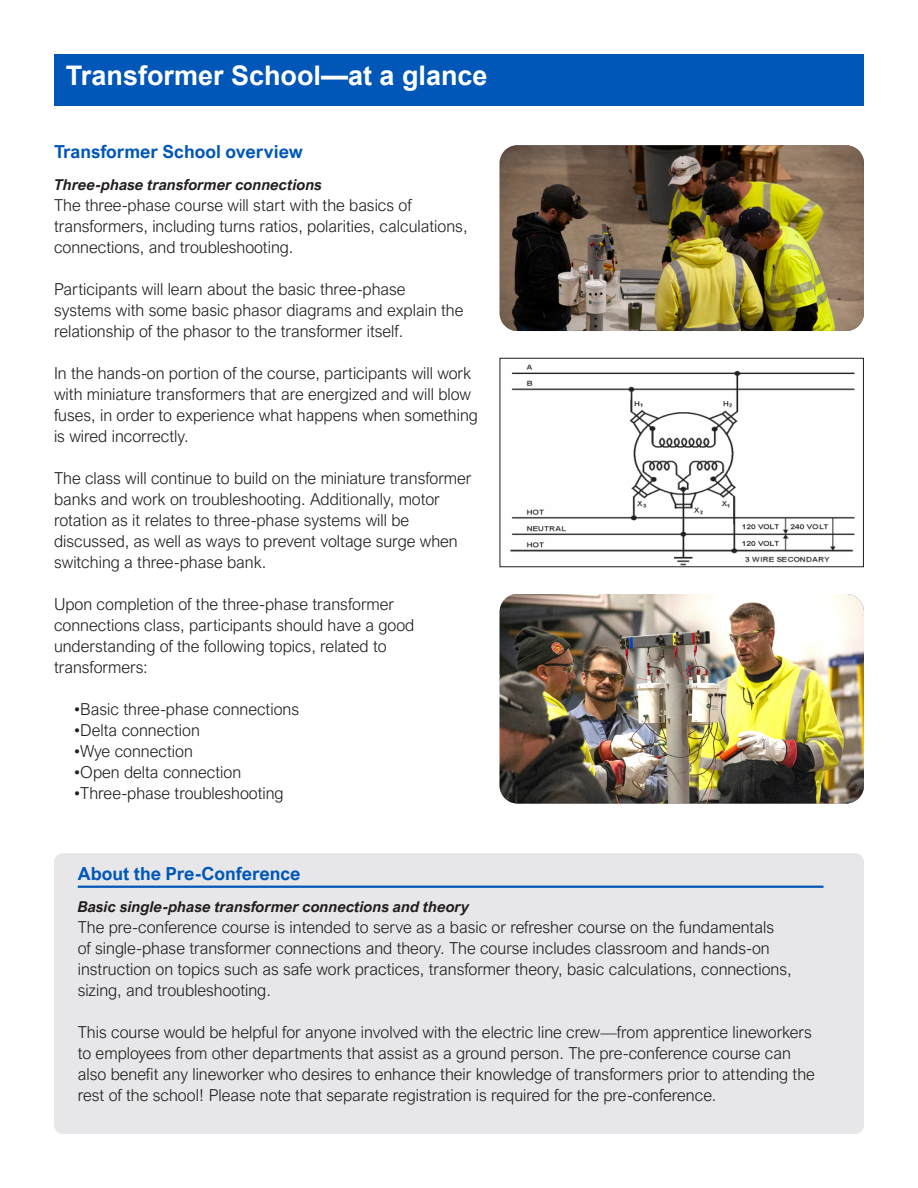
<style>
.page{position:relative;width:918px;height:1188px;background:#fff}
.page>*{position:absolute;margin:0;border:0;box-sizing:border-box;transform-origin:0 0}
.t1{font:700 27px "Arial";color:#fff}
.t2{font:700 18px "Arial Nova";color:#0057b7}
.t3{font:300 16.5px/21px "Arial Nova";color:#231f20}
.t4{font:italic 700 15px "Arial Nova";color:#231f20}
</style>
<div class="page">
<div style="left:54px;top:54px;width:810px;height:52px;background:#0057b7"></div>
<img style="left:510px;top:364px;width:345px;height:201px">
<div style="left:499px;top:358px;width:365px;height:209px;border:1px solid #231f20"></div>
<div style="left:54px;top:853px;width:810px;height:281px;background:#e1e2e4;border-radius:9px"></div>
<hr style="left:78px;top:886px;width:746px;height:2px;background:#0057b7">
<img style="left:500px;top:594px;width:364px;height:210px">
<img style="left:500px;top:145px;width:364px;height:186px">
<p class="t1" style="left:66px;top:57px;width:423px">Transformer School—at a glance</p>
<p class="t2" style="left:54px;top:141px;width:250px">Transformer School overview</p>
<p class="t4" style="left:54px;top:176px;width:270px">Three-phase transformer connections</p>
<p class="t3" style="left:54px;top:195px;width:415px">The three-phase course will start with the basics of transformers, including turns ratios, polarities, calculations, connections, and troubleshooting.</p>
<p class="t3" style="left:54px;top:279px;width:411px">Participants will learn about the basic three-phase systems with some basic phasor diagrams and explain the relationship of the phasor to the transformer itself.</p>
<p class="t3" style="left:54px;top:363px;width:425px">In the hands-on portion of the course, participants will work with miniature transformers that are energized and will blow fuses, in order to experience what happens when something is wired incorrectly.</p>
<p class="t3" style="left:54px;top:468px;width:419px">The class will continue to build on the miniature transformer banks and work on troubleshooting. Additionally, motor rotation as it relates to three-phase systems will be discussed, as well as ways to prevent voltage surge when switching a three-phase bank.</p>
<p class="t3" style="left:54px;top:594px;width:362px">Upon completion of the three-phase transformer connections class, participants should have a good understanding of the following topics, related to transformers:</p>
<p class="t3" style="left:74px;top:699px;width:226px">•Basic three-phase connections</p>
<p class="t3" style="left:74px;top:720px;width:127px">•Delta connection</p>
<p class="t3" style="left:74px;top:741px;width:120px">•Wye connection</p>
<p class="t3" style="left:74px;top:762px;width:168px">•Open delta connection</p>
<p class="t3" style="left:74px;top:783px;width:211px">•Three-phase troubleshooting</p>
<p class="t2" style="left:78px;top:863px;width:224px">About the Pre-Conference</p>
<p class="t4" style="left:78px;top:897px;width:393px">Basic single-phase transformer connections and theory</p>
<p class="t3" style="left:78px;top:916px;width:715px">The pre-conference course is intended to serve as a basic or refresher course on the fundamentals<br>of single-phase transformer connections and theory. The course includes classroom and hands-on instruction on topics such as safe work practices, transformer theory, basic calculations, connections, sizing, and troubleshooting.</p>
<p class="t3" style="left:78px;top:1021px;width:739px">This course would be helpful for anyone involved with the electric line crew—from apprentice lineworkers to employees from other departments that assist as a ground person. The pre-conference course can also benefit any lineworker who desires to enhance their knowledge of transformers prior to attending the rest of the school! Please note that separate registration is required for the pre-conference.</p>
</div>
